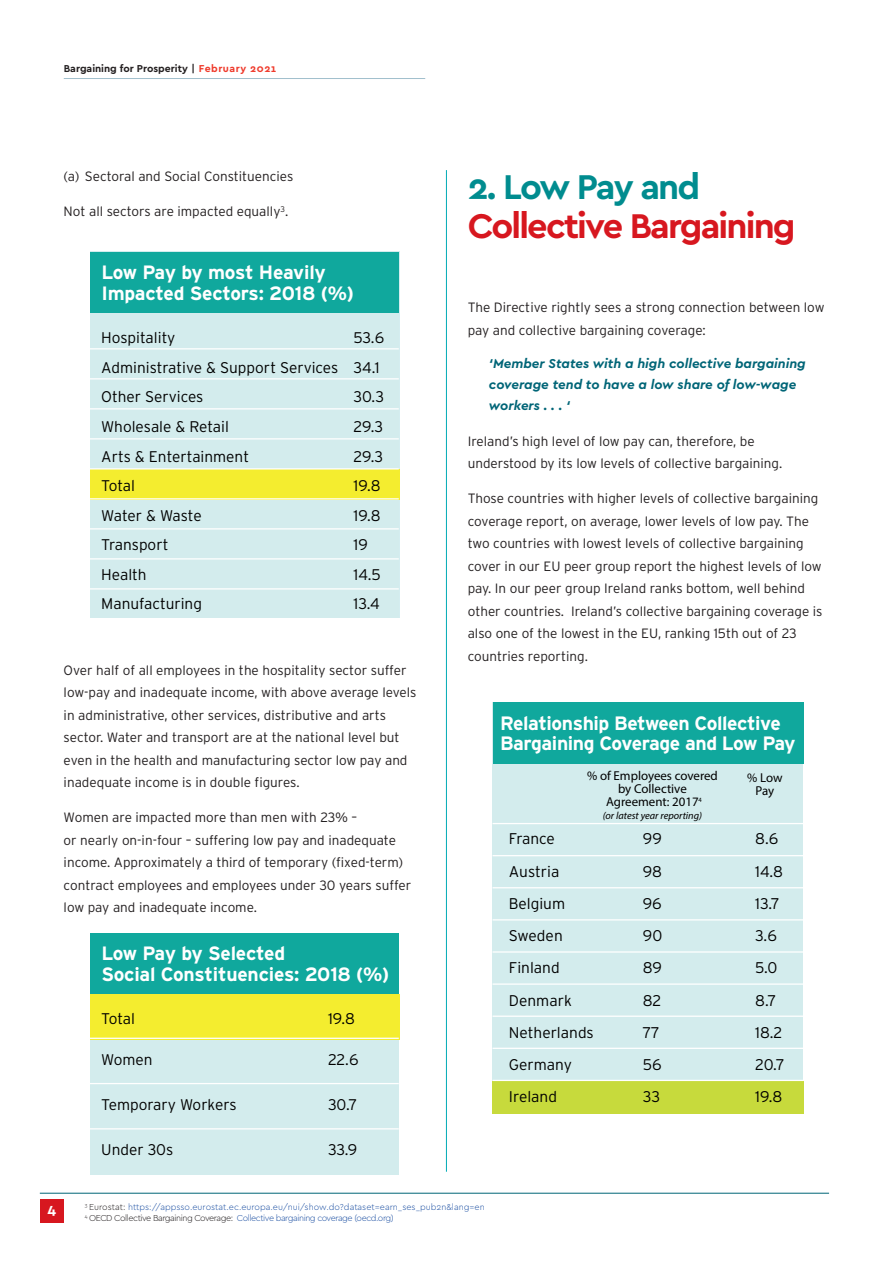
<style>
.page{position:relative;width:893px;height:1263px;background:#fff}
.page>*{position:absolute;margin:0;border:0;box-sizing:border-box;transform-origin:0 0}
.t1{font:700 36px "Cera GR";letter-spacing:-.05em;color:#d7171f}
.t2{font:700 36px "Cera GR";letter-spacing:-.05em;color:#008c8f}
.t3{font:700 19.35px/20.5px "Interstate";letter-spacing:-.02em;color:#fff}
.t4{font:300 15.45px/29.5px "Interstate";color:#000}
.t5{font:700 15px "Cera GR";color:#fff}
.t6{font:300 13.5px/22.5px "Interstate";color:#231f20}
.t7{font:italic 700 13.5px/21px "Cera GR";color:#006577}
.t8{font:12.9px/12.9px "Myriad Pro";color:#000;text-align:center}
.t9{font:700 10.5px "Cera GR";color:#231f20}
.t10{font:italic 10.35px "Myriad Pro";color:#000}
.t11{font:300 9px/10.8px "Cera GR";letter-spacing:-.05em;color:#1e51a3}
.t12{font:6.45px "Myriad Pro";color:#000}
.s1{color:#ef3a2b}
.s2{color:#231f20}
</style>
<div class="page">
<div style="left:40px;top:1199px;width:24px;height:24px;background:#d7171f"></div>
<hr style="left:446px;top:170px;width:1px;height:1002px;background:#00aab5">
<hr style="left:64px;top:78px;width:361px;height:1px;background:#a1bfcd">
<div style="left:492px;top:702px;width:311px;height:411px;background:#d3eced"></div>
<div style="left:492px;top:1081px;width:311px;height:32px;background:#c7da3c"></div>
<div style="left:493px;top:702px;width:310px;height:61px;background:#10a89d"></div>
<hr style="left:493px;top:823px;width:311px;height:1px;background:#fff">
<hr style="left:493px;top:855px;width:311px;height:1px;background:#fff">
<hr style="left:493px;top:887px;width:311px;height:1px;background:#fff">
<hr style="left:493px;top:919px;width:311px;height:1px;background:#fff">
<hr style="left:493px;top:951px;width:311px;height:2px;background:#fff">
<hr style="left:493px;top:983px;width:311px;height:2px;background:#fff">
<hr style="left:493px;top:1015px;width:311px;height:2px;background:#fff">
<hr style="left:493px;top:1048px;width:311px;height:1px;background:#fff">
<hr style="left:493px;top:1080px;width:311px;height:1px;background:#fff">
<hr style="left:40px;top:1193px;width:789px;height:1px;background:#006577">
<div style="left:90px;top:252px;width:308px;height:366px;background:#d3eced"></div>
<div style="left:90px;top:469px;width:309px;height:30px;background:#f4ed2f"></div>
<div style="left:90px;top:252px;width:308px;height:60px;background:#10a89d"></div>
<hr style="left:90px;top:348px;width:309px;height:1px;background:#fff">
<hr style="left:90px;top:378px;width:309px;height:1px;background:#fff">
<hr style="left:90px;top:408px;width:309px;height:1px;background:#fff">
<hr style="left:90px;top:438px;width:309px;height:1px;background:#fff">
<hr style="left:90px;top:468px;width:309px;height:1px;background:#fff">
<hr style="left:90px;top:498px;width:309px;height:1px;background:#fff">
<hr style="left:90px;top:528px;width:309px;height:1px;background:#fff">
<hr style="left:90px;top:558px;width:309px;height:1px;background:#fff">
<hr style="left:90px;top:588px;width:309px;height:1px;background:#fff">
<div style="left:90px;top:933px;width:308px;height:242px;background:#d3eced"></div>
<div style="left:90px;top:994px;width:309px;height:45px;background:#f4ed2f"></div>
<div style="left:90px;top:933px;width:308px;height:60px;background:#10a89d"></div>
<hr style="left:90px;top:1038px;width:309px;height:1px;background:#fff">
<hr style="left:90px;top:1083px;width:309px;height:1px;background:#fff">
<hr style="left:90px;top:1128px;width:309px;height:1px;background:#fff">
<p class="t9" style="left:64px;top:64px;width:214px">Bargaining for Prosperity | <span class="s1">February 2021</span></p>
<p class="t6" style="left:64px;top:166px;width:231px">(a) Sectoral and Social Constituencies</p>
<p class="t6" style="left:64px;top:201px;width:226px">Not all sectors are impacted equally<sup>3</sup>.</p>
<h2 class="t3" style="left:101px;top:264px;width:254px">Low Pay by most Heavily<br>Impacted Sectors: 2018 (%)</h2>
<p class="t4" style="left:101px;top:324px;width:76px">Hospitality</p>
<p class="t4" style="left:101px;top:324px;width:284px;text-indent:252px">53.6<br>Administrative &amp; Support Services 34.1<br>Other Services</p>
<p class="t4" style="left:354px;top:383px;width:32px">30.3</p>
<p class="t4" style="left:101px;top:413px;width:129px">Wholesale &amp; Retail</p>
<p class="t4" style="left:354px;top:413px;width:31px">29.3</p>
<p class="t4" style="left:101px;top:443px;width:149px">Arts &amp; Entertainment</p>
<p class="t4" style="left:354px;top:443px;width:31px">29.3</p>
<p class="t4" style="left:101px;top:472px;width:35px">Total</p>
<p class="t4" style="left:354px;top:472px;width:29px">19.8</p>
<p class="t4" style="left:101px;top:502px;width:102px">Water &amp; Waste</p>
<p class="t4" style="left:354px;top:502px;width:29px">19.8</p>
<p class="t4" style="left:101px;top:531px;width:69px">Transport</p>
<p class="t4" style="left:354px;top:531px;width:16px">19</p>
<p class="t4" style="left:101px;top:561px;width:47px">Health</p>
<p class="t4" style="left:354px;top:561px;width:29px">14.5</p>
<p class="t4" style="left:101px;top:590px;width:102px">Manufacturing</p>
<p class="t4" style="left:354px;top:590px;width:28px">13.4</p>
<p class="t6" style="left:64px;top:660px;width:354px">Over half of all employees in the hospitality sector suffer low-pay and inadequate income, with above average levels in administrative, other services, distributive and arts sector. Water and transport are at the national level but even in the health and manufacturing sector low pay and inadequate income is in double figures.</p>
<p class="t6" style="left:64px;top:807px;width:349px">Women are impacted more than men with 23% –<br>or nearly on-in-four – suffering low pay and inadequate income. Approximately a third of temporary (fixed-term) contract employees and employees under 30 years suffer low pay and inadequate income.</p>
<h2 class="t3" style="left:101px;top:944px;width:290px">Low Pay by Selected<br>Social Constituencies: 2018 (%)</h2>
<p class="t4" style="left:101px;top:1005px;width:35px">Total</p>
<p class="t4" style="left:328px;top:1005px;width:29px">19.8</p>
<p class="t4" style="left:101px;top:1046px;width:53px">Women</p>
<p class="t4" style="left:328px;top:1046px;width:32px">22.6</p>
<p class="t4" style="left:101px;top:1091px;width:137px">Temporary Workers</p>
<p class="t4" style="left:328px;top:1091px;width:31px">30.7</p>
<p class="t4" style="left:101px;top:1136px;width:74px">Under 30s</p>
<p class="t4" style="left:328px;top:1136px;width:31px">33.9</p>
<h1 class="t2" style="left:468px;top:172px;width:234px">2. Low Pay and</h1>
<h1 class="t1" style="left:468px;top:211px;width:329px">Collective Bargaining</h1>
<p class="t6" style="left:468px;top:297px;width:358px">The Directive rightly sees a strong connection between low pay and collective bargaining coverage:</p>
<p class="t7" style="left:489px;top:354px;width:318px">‘Member States with a high collective bargaining coverage tend to have a low share of low-wage workers . . . ‘</p>
<p class="t6" style="left:468px;top:431px;width:316px">Ireland’s high level of low pay can, therefore, be understood by its low levels of collective bargaining.</p>
<p class="t6" style="left:468px;top:488px;width:356px">Those countries with higher levels of collective bargaining coverage report, on average, lower levels of low pay. The two countries with lowest levels of collective bargaining cover in our EU peer group report the highest levels of low pay. In our peer group Ireland ranks bottom, well behind other countries. Ireland’s collective bargaining coverage is also one of the lowest in the EU, ranking 15th out of 23 countries reporting.</p>
<h2 class="t3" style="left:500px;top:714px;width:297px">Relationship Between Collective<br>Bargaining Coverage and Low Pay</h2>
<p class="t8" style="left:587px;top:771px;width:132px">% of Employees covered by Collective<br>Agreement: 2017</p>
<p class="t10" style="left:603px;top:809px;width:101px">(or latest year reporting)</p>
<p class="t12" style="left:699px;top:797px;width:5px">4</p>
<p class="t8" style="left:747px;top:772px;width:37px">% Low<br>Pay</p>
<p class="t4" style="left:509px;top:825px;width:48px">France</p>
<p class="t4" style="left:643px;top:825px;width:21px">99</p>
<p class="t4" style="left:755px;top:825px;width:25px">8.6</p>
<p class="t4" style="left:509px;top:858px;width:52px">Austria</p>
<p class="t4" style="left:643px;top:858px;width:21px">98</p>
<p class="t4" style="left:755px;top:858px;width:29px">14.8</p>
<p class="t4" style="left:509px;top:890px;width:58px">Belgium</p>
<p class="t4" style="left:643px;top:890px;width:20px">96</p>
<p class="t4" style="left:755px;top:890px;width:26px">13.7</p>
<p class="t4" style="left:509px;top:922px;width:55px">Sweden</p>
<p class="t4" style="left:643px;top:922px;width:21px">90</p>
<p class="t4" style="left:755px;top:922px;width:23px">3.6</p>
<p class="t4" style="left:509px;top:954px;width:52px">Finland</p>
<p class="t4" style="left:643px;top:954px;width:20px">89</p>
<p class="t4" style="left:755px;top:954px;width:24px">5.0</p>
<p class="t4" style="left:509px;top:987px;width:64px">Denmark</p>
<p class="t4" style="left:643px;top:987px;width:20px">82</p>
<p class="t4" style="left:755px;top:987px;width:23px">8.7</p>
<p class="t4" style="left:509px;top:1019px;width:86px">Netherlands</p>
<p class="t4" style="left:643px;top:1019px;width:18px">77</p>
<p class="t4" style="left:755px;top:1019px;width:29px">18.2</p>
<p class="t4" style="left:509px;top:1051px;width:64px">Germany</p>
<p class="t4" style="left:643px;top:1051px;width:20px">56</p>
<p class="t4" style="left:755px;top:1051px;width:31px">20.7</p>
<p class="t4" style="left:509px;top:1083px;width:50px">Ireland</p>
<p class="t4" style="left:643px;top:1083px;width:19px">33</p>
<p class="t4" style="left:755px;top:1083px;width:29px">19.8</p>
<p class="t5" style="left:48px;top:1203px;width:10px">4</p>
<p class="t11" style="left:85px;top:1202px;width:401px"><sup>3</sup> <span class="s2">Eurostat:</span> https://appsso.eurostat.ec.europa.eu/nui/show.do?dataset=earn_ses_pub2n&amp;lang=en<br><sup>4</sup> <span class="s2">OECD Collective Bargaining Coverage:</span> Collective bargaining coverage (oecd.org)</p>
</div>
